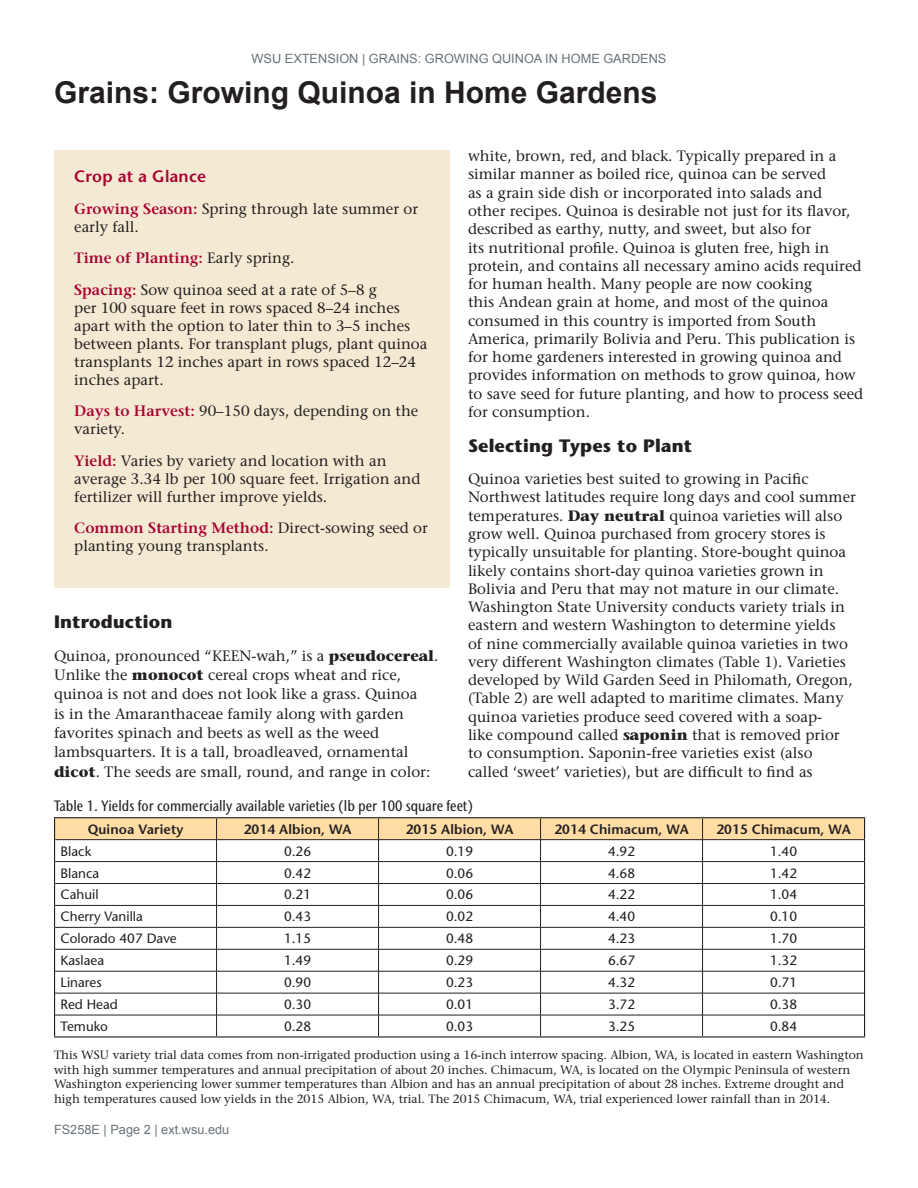
<style>
.page{position:relative;width:918px;height:1188px;background:#fff}
.page>*{position:absolute;margin:0;border:0;box-sizing:border-box;transform-origin:0 0}
.Manuscript_Title{font:700 30px "Arial";color:#231f20}
.Body_Head{font:700 18px "Stone Sans Std";letter-spacing:.01em;color:#231f20}
.Body_Head2{font:600 16.5px "Stone Sans Std";letter-spacing:.01em;color:#a90332}
.Body_Text{font:500 15px/18.3px "Stone Serif Std";color:#231f20}
.Figure{font:500 condensed 15px "Stone Sans IIITC Std";color:#231f20}
.Body_Text-2{font:600 15px "Stone Serif Std";color:#a90332}
.Table_Text1{font:500 13.5px "Stone Sans Std";color:#231f20}
.Table_Head{font:600 13.5px "Stone Sans Std";letter-spacing:.01em;color:#231f20}
.t1{font:12.75px "Arial";color:#687379}
.Footnote{font:500 12px/14.4px "Stone Serif Std";color:#231f20}
.s1{font-weight:600;color:#a90332}
.s2{font-weight:500;color:#231f20}
.s3{font-weight:700}
</style>
<div class="page">
<div style="left:54px;top:150px;width:396px;height:438px;background:#f4e9d3"></div>
<hr style="left:54px;top:817px;width:163px;height:1px;background:#231f20">
<hr style="left:217px;top:817px;width:162px;height:1px;background:#231f20">
<hr style="left:379px;top:817px;width:162px;height:1px;background:#231f20">
<hr style="left:541px;top:817px;width:162px;height:1px;background:#231f20">
<hr style="left:703px;top:817px;width:162px;height:1px;background:#231f20">
<hr style="left:54px;top:1036px;width:163px;height:2px;background:#231f20">
<hr style="left:217px;top:1036px;width:162px;height:2px;background:#231f20">
<hr style="left:379px;top:1036px;width:162px;height:2px;background:#231f20">
<hr style="left:541px;top:1036px;width:162px;height:2px;background:#231f20">
<hr style="left:703px;top:1036px;width:162px;height:2px;background:#231f20">
<svg style="left:54px;top:818px;width:811px;height:218px"></svg>
<p class="t1" style="left:252px;top:50px;width:416px">WSU EXTENSION | GRAINS: GROWING QUINOA IN HOME GARDENS</p>
<p class="Manuscript_Title" style="left:54px;top:72px;width:605px">Grains: Growing Quinoa in Home Gardens</p>
<p class="Body_Head2" style="left:74px;top:167px;width:133px">Crop at a Glance</p>
<p class="Body_Text" style="left:74px;top:200px;width:345px"><span class="s1">Growing Season:</span> Spring through late summer or early fall.</p>
<p class="Body_Text-2" style="left:74px;top:249px;width:222px">Time of Planting: <span class="s2">Early spring.</span></p>
<p class="Body_Text" style="left:74px;top:281px;width:355px"><span class="s1">Spacing:</span> Sow quinoa seed at a rate of 5–8 g<br>per 100 square feet in rows spaced 8–24 inches apart with the option to later thin to 3–5 inches between plants. For transplant plugs, plant quinoa transplants 12 inches apart in rows spaced 12–24 inches apart.</p>
<p class="Body_Text" style="left:74px;top:402px;width:346px"><span class="s1">Days to Harvest:</span> 90–150 days, depending on the variety.</p>
<p class="Body_Text" style="left:74px;top:452px;width:348px"><span class="s1">Yield:</span> Varies by variety and location with an average 3.34 lb per 100 square feet. Irrigation and fertilizer will further improve yields.</p>
<p class="Body_Text" style="left:74px;top:519px;width:355px"><span class="s1">Common Starting Method:</span> Direct-sowing seed or planting young transplants.</p>
<p class="Body_Head" style="left:54px;top:611px;width:120px">Introduction</p>
<p class="Body_Text" style="left:54px;top:646px;width:386px;line-height:19.4px">Quinoa, pronounced “KEEN-wah,” is a <span class="s3">pseudocereal</span>.<br>Unlike the <span class="s3">monocot</span> cereal crops wheat and rice, quinoa is not and does not look like a grass. Quinoa<br>is in the Amaranthaceae family along with garden favorites spinach and beets as well as the weed lambsquarters. It is a tall, broadleaved, ornamental <span class="s3">dicot</span>. The seeds are small, round, and range in color:</p>
<p class="Body_Text" style="left:468px;top:147px;width:397px">white, brown, red, and black. Typically prepared in a similar manner as boiled rice, quinoa can be served<br>as a grain side dish or incorporated into salads and other recipes. Quinoa is desirable not just for its flavor, described as earthy, nutty, and sweet, but also for<br>its nutritional profile. Quinoa is gluten free, high in protein, and contains all necessary amino acids required for human health. Many people are now cooking<br>this Andean grain at home, and most of the quinoa consumed in this country is imported from South America, primarily Bolivia and Peru. This publication is for home gardeners interested in growing quinoa and provides information on methods to grow quinoa, how to save seed for future planting, and how to process seed for consumption.</p>
<p class="Body_Head" style="left:468px;top:435px;width:226px">Selecting Types to Plant</p>
<p class="Body_Text" style="left:468px;top:470px;width:389px">Quinoa varieties best suited to growing in Pacific Northwest latitudes require long days and cool summer temperatures. <span class="s3">Day neutral</span> quinoa varieties will also grow well. Quinoa purchased from grocery stores is typically unsuitable for planting. Store-bought quinoa likely contains short-day quinoa varieties grown in Bolivia and Peru that may not mature in our climate.<br>Washington State University conducts variety trials in eastern and western Washington to determine yields<br>of nine commercially available quinoa varieties in two very different Washington climates (Table 1). Varieties developed by Wild Garden Seed in Philomath, Oregon, (Table 2) are well adapted to maritime climates. Many quinoa varieties produce seed covered with a soap-<br>like compound called <span class="s3">saponin</span> that is removed prior to consumption. Saponin-free varieties exist (also called ‘sweet’ varieties), but are difficult to find as</p>
<p class="Figure" style="left:54px;top:797px;width:420px">Table 1. Yields for commercially available varieties (lb per 100 square feet)</p>
<p class="Table_Head" style="left:88px;top:821px;width:97px">Quinoa Variety</p>
<p class="Table_Head" style="left:244px;top:821px;width:109px">2014 Albion, WA</p>
<p class="Table_Head" style="left:406px;top:821px;width:109px">2015 Albion, WA</p>
<p class="Table_Head" style="left:554px;top:821px;width:136px">2014 Chimacum, WA</p>
<p class="Table_Head" style="left:716px;top:821px;width:136px">2015 Chimacum, WA</p>
<p class="Table_Text1" style="left:61px;top:843px;width:32px">Black</p>
<p class="Table_Text1" style="left:284px;top:843px;width:29px">0.26</p>
<p class="Table_Text1" style="left:446px;top:843px;width:29px">0.19</p>
<p class="Table_Text1" style="left:608px;top:843px;width:29px">4.92</p>
<p class="Table_Text1" style="left:770px;top:843px;width:29px">1.40</p>
<p class="Table_Text1" style="left:61px;top:865px;width:40px">Blanca</p>
<p class="Table_Text1" style="left:284px;top:865px;width:29px">0.42</p>
<p class="Table_Text1" style="left:446px;top:865px;width:29px">0.06</p>
<p class="Table_Text1" style="left:608px;top:865px;width:29px">4.68</p>
<p class="Table_Text1" style="left:770px;top:865px;width:29px">1.42</p>
<p class="Table_Text1" style="left:61px;top:887px;width:40px">Cahuil</p>
<p class="Table_Text1" style="left:284px;top:887px;width:29px">0.21</p>
<p class="Table_Text1" style="left:446px;top:887px;width:29px">0.06</p>
<p class="Table_Text1" style="left:608px;top:887px;width:29px">4.22</p>
<p class="Table_Text1" style="left:770px;top:887px;width:29px">1.04</p>
<p class="Table_Text1" style="left:61px;top:909px;width:84px">Cherry Vanilla</p>
<p class="Table_Text1" style="left:284px;top:909px;width:29px">0.43</p>
<p class="Table_Text1" style="left:446px;top:909px;width:29px">0.02</p>
<p class="Table_Text1" style="left:608px;top:909px;width:29px">4.40</p>
<p class="Table_Text1" style="left:770px;top:909px;width:29px">0.10</p>
<p class="Table_Text1" style="left:61px;top:931px;width:118px">Colorado 407 Dave</p>
<p class="Table_Text1" style="left:284px;top:931px;width:29px">1.15</p>
<p class="Table_Text1" style="left:446px;top:931px;width:29px">0.48</p>
<p class="Table_Text1" style="left:608px;top:931px;width:29px">4.23</p>
<p class="Table_Text1" style="left:770px;top:931px;width:29px">1.70</p>
<p class="Table_Text1" style="left:61px;top:952px;width:45px">Kaslaea</p>
<p class="Table_Text1" style="left:284px;top:952px;width:29px">1.49</p>
<p class="Table_Text1" style="left:446px;top:952px;width:29px">0.29</p>
<p class="Table_Text1" style="left:608px;top:952px;width:29px">6.67</p>
<p class="Table_Text1" style="left:770px;top:952px;width:29px">1.32</p>
<p class="Table_Text1" style="left:61px;top:974px;width:43px">Linares</p>
<p class="Table_Text1" style="left:284px;top:974px;width:29px">0.90</p>
<p class="Table_Text1" style="left:446px;top:974px;width:29px">0.23</p>
<p class="Table_Text1" style="left:608px;top:974px;width:29px">4.32</p>
<p class="Table_Text1" style="left:770px;top:974px;width:29px">0.71</p>
<p class="Table_Text1" style="left:61px;top:996px;width:59px">Red Head</p>
<p class="Table_Text1" style="left:284px;top:996px;width:29px">0.30</p>
<p class="Table_Text1" style="left:446px;top:996px;width:29px">0.01</p>
<p class="Table_Text1" style="left:608px;top:996px;width:29px">3.72</p>
<p class="Table_Text1" style="left:770px;top:996px;width:29px">0.38</p>
<p class="Table_Text1" style="left:61px;top:1018px;width:49px">Temuko</p>
<p class="Table_Text1" style="left:284px;top:1018px;width:29px">0.28</p>
<p class="Table_Text1" style="left:446px;top:1018px;width:29px">0.03</p>
<p class="Table_Text1" style="left:608px;top:1018px;width:29px">3.25</p>
<p class="Table_Text1" style="left:770px;top:1018px;width:29px">0.84</p>
<p class="Footnote" style="left:54px;top:1048px;width:811px">This WSU variety trial data comes from non-irrigated production using a 16-inch interrow spacing. Albion, WA, is located in eastern Washington with high summer temperatures and annual precipitation of about 20 inches. Chimacum, WA, is located on the Olympic Peninsula of western Washington experiencing lower summer temperatures than Albion and has an annual precipitation of about 28 inches. Extreme drought and high temperatures caused low yields in the 2015 Albion, WA, trial. The 2015 Chimacum, WA, trial experienced lower rainfall than in 2014.</p>
<p class="t1" style="left:54px;top:1121px;width:177px">FS258E | Page 2 | ext.wsu.edu</p>
</div>
